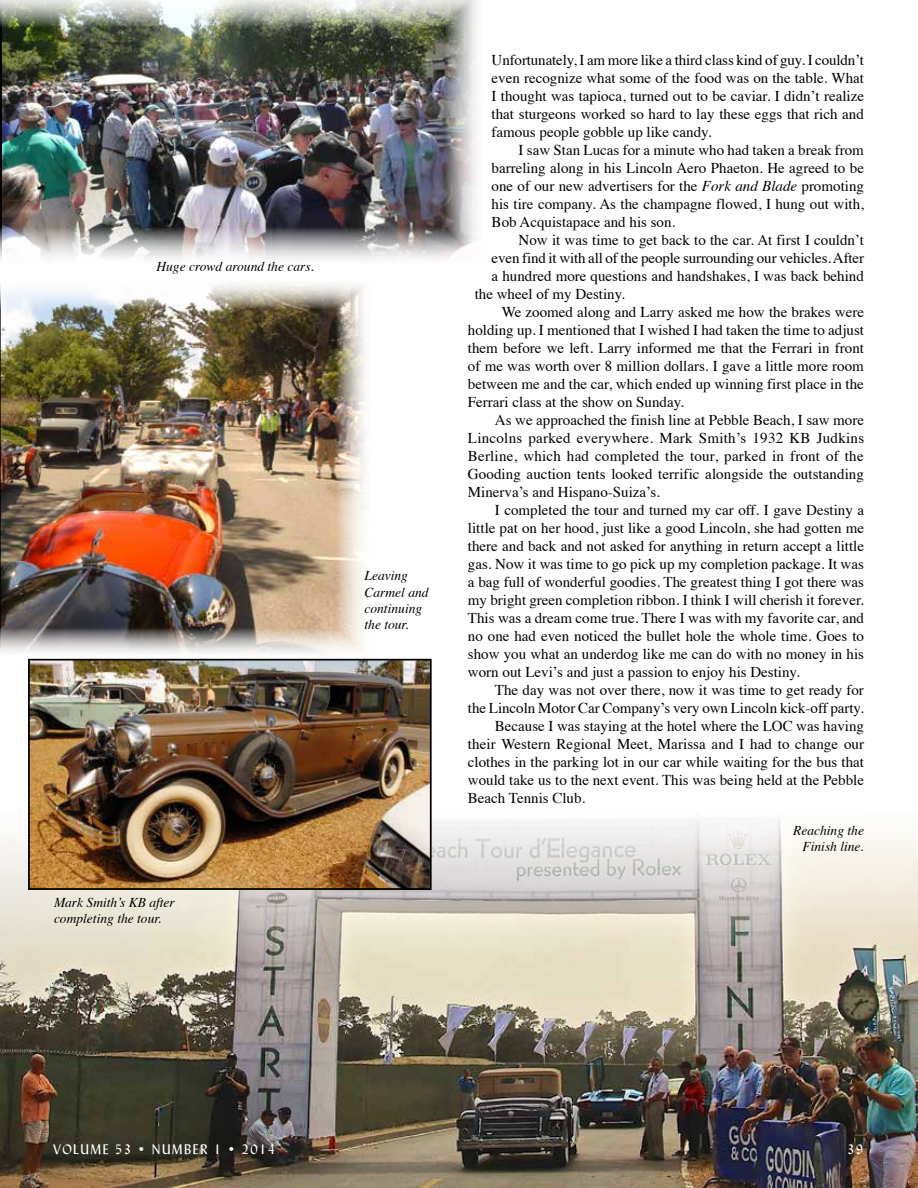
<style>
.page{position:relative;width:918px;height:1188px;background:#fff}
.page>*{position:absolute;margin:0;border:0;box-sizing:border-box;transform-origin:0 0}
.t1{font:15px/18px "Times";color:#000;text-align:justify}
.t2{font:15px "Times";letter-spacing:.02em;color:#000}
.t3{font:italic 13.5px/16.2px "Times";color:#000}
.t4{font:13.5px "Lynda Normal";letter-spacing:.1em;color:#fff}
.s1{font-style:italic}
</style>
<div class="page">
<img style="left:3px;top:284px;width:377px;height:375px">
<img style="left:0;top:0;width:477px;height:260px">
<img style="left:0;top:818px;width:918px;height:370px">
<img style="left:31px;top:662px;width:398px;height:225px">
<div style="left:28px;top:659px;width:404px;height:231px;border:2px solid #000"></div>
<p class="t3" style="left:156px;top:260px;width:159px">Huge crowd around the cars.</p>
<p class="t3" style="left:54px;top:895px;width:122px">Mark Smith’s KB after completing the tour.</p>
<p class="t3" style="left:364px;top:569px;width:66px">Leaving<br>Carmel and continuing the tour.</p>
<p class="t1" style="left:492px;top:50px;width:374px">Unfortunately, I am more like a third class kind of guy. I couldn’t even recognize what some of the food was on the table. What I thought was tapioca, turned out to be caviar. I didn’t realize that sturgeons worked so hard to lay these eggs that rich and famous people gobble up like candy.</p>
<p class="t1" style="left:492px;top:140px;width:374px;text-indent:27px">I saw Stan Lucas for a minute who had taken a break from barreling along in his Lincoln Aero Phaeton. He agreed to be one of our new advertisers for the <span class="s1">Fork and Blade</span> promoting his tire company. As the champagne flowed, I hung out with, Bob Acquistapace and his son.</p>
<p class="t1" style="left:519px;top:230px;width:347px">Now it was time to get back to the car. At first I couldn’t</p>
<p class="t1" style="left:492px;top:248px;width:374px">even find it with all of the people surrounding our vehicles. After</p>
<p class="t1" style="left:492px;top:266px;width:374px">a hundred more questions and handshakes, I was back behind</p>
<p class="t1" style="left:475px;top:284px;width:152px">the wheel of my Destiny.</p>
<p class="t1" style="left:502px;top:302px;width:364px">We zoomed along and Larry asked me how the brakes were</p>
<p class="t1" style="left:468px;top:320px;width:398px">holding up. I mentioned that I wished I had taken the time to adjust</p>
<p class="t1" style="left:468px;top:338px;width:398px">them before we left. Larry informed me that the Ferrari in front</p>
<p class="t1" style="left:468px;top:356px;width:397px">of me was worth over 8 million dollars. I gave a little more room</p>
<p class="t1" style="left:468px;top:374px;width:397px">between me and the car, which ended up winning first place in the</p>
<p class="t1" style="left:468px;top:392px;width:218px">Ferrari class at the show on Sunday.</p>
<p class="t1" style="left:495px;top:410px;width:371px">As we approached the finish line at Pebble Beach, I saw more</p>
<p class="t2" style="left:468px;top:424px;width:398px">Lincolns parked everywhere. Mark Smith’s 1932 KB Judkins</p>
<p class="t1" style="left:468px;top:446px;width:397px">Berline, which had completed the tour, parked in front of the</p>
<p class="t1" style="left:468px;top:464px;width:398px">Gooding auction tents looked terrific alongside the outstanding</p>
<p class="t1" style="left:468px;top:482px;width:194px">Minerva’s and Hispano-Suiza’s.</p>
<p class="t1" style="left:495px;top:500px;width:371px">I completed the tour and turned my car off. I gave Destiny a</p>
<p class="t1" style="left:468px;top:518px;width:398px">little pat on her hood, just like a good Lincoln, she had gotten me</p>
<p class="t1" style="left:468px;top:536px;width:398px">there and back and not asked for anything in return accept a little</p>
<p class="t1" style="left:468px;top:554px;width:397px">gas. Now it was time to go pick up my completion package. It was</p>
<p class="t1" style="left:468px;top:572px;width:398px">a bag full of wonderful goodies. The greatest thing I got there was</p>
<p class="t1" style="left:468px;top:590px;width:398px">my bright green completion ribbon. I think I will cherish it forever.</p>
<p class="t1" style="left:468px;top:608px;width:398px">This was a dream come true. There I was with my favorite car, and</p>
<p class="t1" style="left:468px;top:626px;width:398px">no one had even noticed the bullet hole the whole time. Goes to</p>
<p class="t1" style="left:468px;top:644px;width:398px">show you what an underdog like me can do with no money in his</p>
<p class="t1" style="left:468px;top:662px;width:333px">worn out Levi’s and just a passion to enjoy his Destiny.</p>
<p class="t1" style="left:495px;top:680px;width:371px">The day was not over there, now it was time to get ready for</p>
<p class="t1" style="left:468px;top:698px;width:397px">the Lincoln Motor Car Company’s very own Lincoln kick-off party.</p>
<p class="t1" style="left:495px;top:716px;width:371px">Because I was staying at the hotel where the LOC was having</p>
<p class="t1" style="left:468px;top:734px;width:398px">their Western Regional Meet, Marissa and I had to change our</p>
<p class="t1" style="left:468px;top:752px;width:398px">clothes in the parking lot in our car while waiting for the bus that</p>
<p class="t1" style="left:468px;top:770px;width:398px">would take us to the next event. This was being held at the Pebble</p>
<p class="t1" style="left:468px;top:788px;width:119px">Beach Tennis Club.</p>
<p class="t3" style="left:793px;top:823px;width:72px;text-align:right">Reaching the<br>Finish line.</p>
<p class="t4" style="left:53px;top:1141px;width:223px">VOLUME 53 • NUMBER 1 • 2014</p>
<p class="t4" style="left:847px;top:1141px;width:17px">39</p>
</div>
